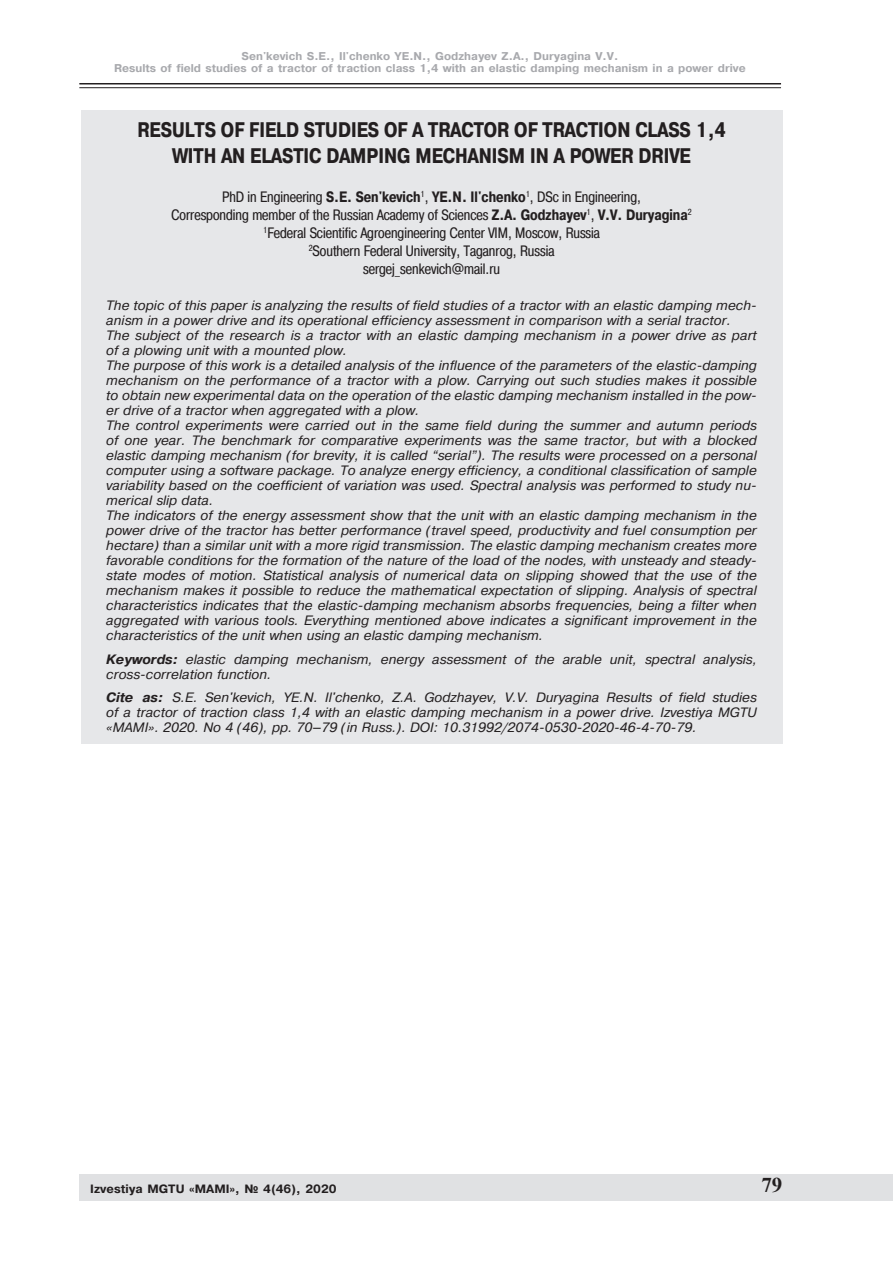
<style>
.page{position:relative;width:893px;height:1263px;background:#fff}
.page>*{position:absolute;margin:0;border:0;box-sizing:border-box;transform-origin:0 0}
.t1{font:700 21px/25.2px "Pragmatica Cond C";color:#231f20;text-align:center}
.t2{font:700 21px "Times New Roman";color:#231f20}
.t3{font:15px/18px "Pragmatica Cond C";color:#231f20;text-align:center}
.t4{font:italic 13.5px/15px "Pragmatica CTT";color:#231f20}
.t5{font:700 12px "Pragmatica CTT";color:#231f20}
.t6{font:700 11.25px/12px "Pragmatica CTT";color:#a8a9ad;text-align:center}
.s1{font-weight:700}
.s2{font-weight:700;font-style:normal}
</style>
<div class="page">
<hr style="left:79px;top:83px;width:702px;height:1px;background:#231f20">
<div style="left:79px;top:1174px;width:814px;height:27px;background:#e0e1e3"></div>
<hr style="left:79px;top:87px;width:702px;height:1px;background:#231f20">
<div style="left:81px;top:111px;width:701px;height:633px;background:#e6e7e9"></div>
<p class="t6" style="left:114px;top:51px;width:633px">Sen'kevich S.E., Il'chenko YE.N., Godzhayev Z.A., Duryagina V.V.<br>Results of field studies of a tractor of traction class 1,4 with an elastic damping mechanism in a power drive</p>
<h1 class="t1" style="left:137px;top:118px;width:590px">RESULTS OF FIELD STUDIES OF A TRACTOR OF TRACTION CLASS 1,4<br>WITH AN ELASTIC DAMPING MECHANISM IN A POWER DRIVE</h1>
<p class="t3" style="left:172px;top:188px;width:521px">PhD in Engineering <span class="s1">S.E. Sen'kevich</span><sup>1</sup>, <span class="s1">YE.N. Il'chenko</span><sup>1</sup>, DSc in Engineering,<br>Corresponding member of the Russian Academy of Sciences <span class="s1">Z.A. Godzhayev</span><sup>1</sup>, <span class="s1">V.V. Duryagina</span><sup>2<br>1</sup>Federal Scientific Agroengineering Center VIM, Moscow, Russia<br><sup>2</sup>Southern Federal University, Taganrog, Russia<br>sergej_senkevich@mail.ru</p>
<p class="t4" style="left:106px;top:298px;width:652px">The topic of this paper is analyzing the results of field studies of a tractor with an elastic damping mech&shy;anism in a power drive and its operational efficiency assessment in comparison with a serial tractor.<br>The subject of the research is a tractor with an elastic damping mechanism in a power drive as part of a plowing unit with a mounted plow.<br>The purpose of this work is a detailed analysis of the influence of the parameters of the elastic-damping mechanism on the performance of a tractor with a plow. Carrying out such studies makes it possible to obtain new experimental data on the operation of the elastic damping mechanism installed in the pow&shy;er drive of a tractor when aggregated with a plow.<br>The control experiments were carried out in the same field during the summer and autumn periods of one year. The benchmark for comparative experiments was the same tractor, but with a blocked elastic damping mechanism (for brevity, it is called “serial”). The results were processed on a personal computer using a software package. To analyze energy efficiency, a conditional classification of sample variability based on the coefficient of variation was used. Spectral analysis was performed to study nu&shy;merical slip data.<br>The indicators of the energy assessment show that the unit with an elastic damping mechanism in the power drive of the tractor has better performance (travel speed, productivity and fuel consumption per hectare) than a similar unit with a more rigid transmission. The elastic damping mechanism creates more favorable conditions for the formation of the nature of the load of the nodes, with unsteady and steady&shy;state modes of motion. Statistical analysis of numerical data on slipping showed that the use of the mechanism makes it possible to reduce the mathematical expectation of slipping. Analysis of spectral characteristics indicates that the elastic-damping mechanism absorbs frequencies, being a filter when aggregated with various tools. Everything mentioned above indicates a significant improvement in the characteristics of the unit when using an elastic damping mechanism.</p>
<p class="t4" style="left:106px;top:652px;width:652px"><span class="s1">Keywords:</span> elastic damping mechanism, energy assessment of the arable unit, spectral analysis, cross-correlation function.</p>
<p class="t4" style="left:106px;top:690px;width:652px;text-align:justify"><span class="s1">Cite as:</span> S.E. Sen'kevich, YE.N. Il'chenko, Z.A. Godzhayev, V.V. Duryagina Results of field studies of a tractor of traction class 1,4 with an elastic damping mechanism in a power drive. Izvestiya MGTU «MAMI». 2020. No 4 (46), pp. 70<span class="s2">–</span>79 (in Russ.). DOI: 10.31992/2074-0530-2020-46-4-70-79.</p>
<p class="t5" style="left:90px;top:1182px;width:248px">Izvestiya MGTU «MAMI», ¹ 4(46), 2020</p>
<h1 class="t2" style="left:761px;top:1173px;width:22px">79</h1>
</div>
